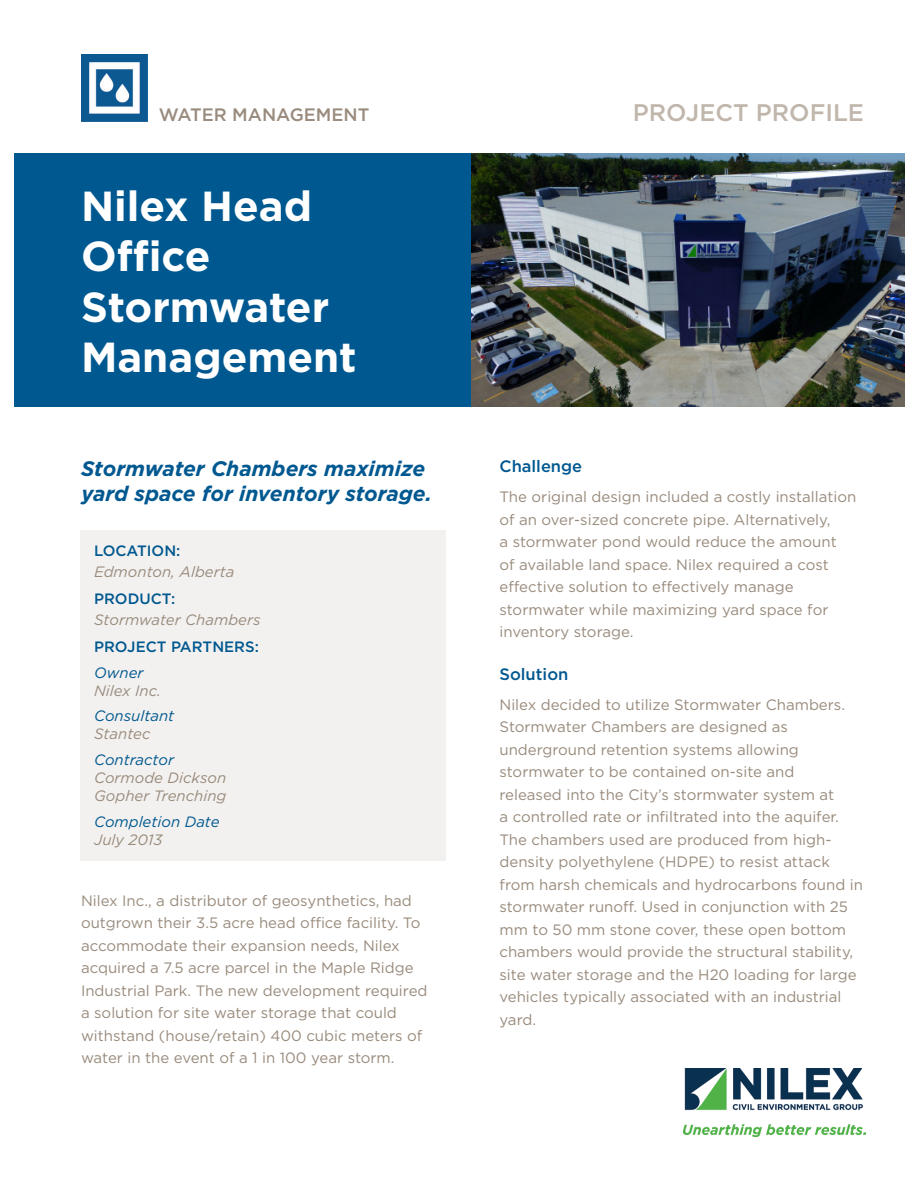
<style>
.page{position:relative;width:918px;height:1188px;background:#fff}
.page>*{position:absolute;margin:0;border:0;box-sizing:border-box;transform-origin:0 0}
.Project_Name{font:700 42px/50.4px "Gotham";color:#fff}
.t1{font:500 24px "Gotham";color:#c0b6ab}
.Level_2_Head{font:italic 700 21px/25.2px "Gotham";color:#005890}
.Application_Title{font:500 18px "Gotham";color:#998b7d}
.Level_3_Head{font:500 16.5px "Gotham";color:#005890}
.Body-main{font:15px/22.5px "Gotham";color:#998b7d}
.Project_Details_Body{font:italic 15px/18px "Gotham";color:#998b7d}
.Project_Details_Leve{font:italic 15px "Gotham";color:#005890}
.Project_Details_Leve-2{font:500 15px "Gotham";color:#005890}
</style>
<div class="page">
<img style="left:684px;top:1068px;width:182px;height:69px">
<div style="left:81px;top:530px;width:365px;height:331px;background:#f3f1ef"></div>
<div style="left:14px;top:153px;width:458px;height:253px;background:#005890"></div>
<img style="left:472px;top:153px;width:432px;height:253px">
<img style="left:81px;top:54px;width:67px;height:67px">
<p class="Application_Title" style="left:159px;top:103px;width:212px">WATER MANAGEMENT</p>
<p class="t1" style="left:633px;top:97px;width:233px">PROJECT PROFILE</p>
<p class="Project_Name" style="left:81px;top:180px;width:277px">Nilex Head<br>Office<br>Stormwater<br>Management</p>
<p class="Level_2_Head" style="left:81px;top:456px;width:353px">Stormwater Chambers maximize yard space for inventory storage.</p>
<p class="Project_Details_Leve-2" style="left:94px;top:540px;width:88px">LOCATION:</p>
<p class="Project_Details_Body" style="left:94px;top:562px;width:142px">Edmonton, Alberta</p>
<p class="Project_Details_Leve-2" style="left:94px;top:589px;width:83px">PRODUCT:</p>
<p class="Project_Details_Body" style="left:94px;top:610px;width:168px">Stormwater Chambers</p>
<p class="Project_Details_Leve-2" style="left:94px;top:637px;width:166px">PROJECT PARTNERS:</p>
<p class="Project_Details_Leve" style="left:94px;top:663px;width:51px">Owner</p>
<p class="Project_Details_Body" style="left:94px;top:681px;width:68px">Nilex Inc.</p>
<p class="Project_Details_Leve" style="left:94px;top:706px;width:82px">Consultant</p>
<p class="Project_Details_Body" style="left:94px;top:725px;width:58px">Stantec</p>
<p class="Project_Details_Leve" style="left:94px;top:750px;width:81px">Contractor</p>
<p class="Project_Details_Body" style="left:94px;top:768px;width:134px">Cormode Dickson<br>Gopher Trenching</p>
<p class="Project_Details_Leve" style="left:94px;top:812px;width:127px">Completion Date</p>
<p class="Project_Details_Body" style="left:94px;top:830px;width:70px">July 2013</p>
<p class="Body-main" style="left:81px;top:889px;width:348px">Nilex Inc., a distributor of geosynthetics, had outgrown their 3.5 acre head office facility. To accommodate their expansion needs, Nilex acquired a 7.5 acre parcel in the Maple Ridge Industrial Park. The new development required a solution for site water storage that could withstand (house/retain) 400 cubic meters of water in the event of a 1 in 100 year storm.</p>
<p class="Level_3_Head" style="left:500px;top:456px;width:84px">Challenge</p>
<p class="Body-main" style="left:500px;top:485px;width:358px">The original design included a costly installation of an over-sized concrete pipe. Alternatively,<br>a stormwater pond would reduce the amount<br>of available land space. Nilex required a cost effective solution to effectively manage stormwater while maximizing yard space for inventory storage.</p>
<p class="Level_3_Head" style="left:500px;top:663px;width:70px">Solution</p>
<p class="Body-main" style="left:500px;top:693px;width:365px">Nilex decided to utilize Stormwater Chambers.<br>Stormwater Chambers are designed as underground retention systems allowing stormwater to be contained on-site and<br>released into the City’s stormwater system at<br>a controlled rate or infiltrated into the aquifer.<br>The chambers used are produced from high&shy;density polyethylene (HDPE) to resist attack from harsh chemicals and hydrocarbons found in stormwater runoff. Used in conjunction with 25 mm to 50 mm stone cover, these open bottom chambers would provide the structural stability, site water storage and the H20 loading for large vehicles typically associated with an industrial yard.</p>
</div>
